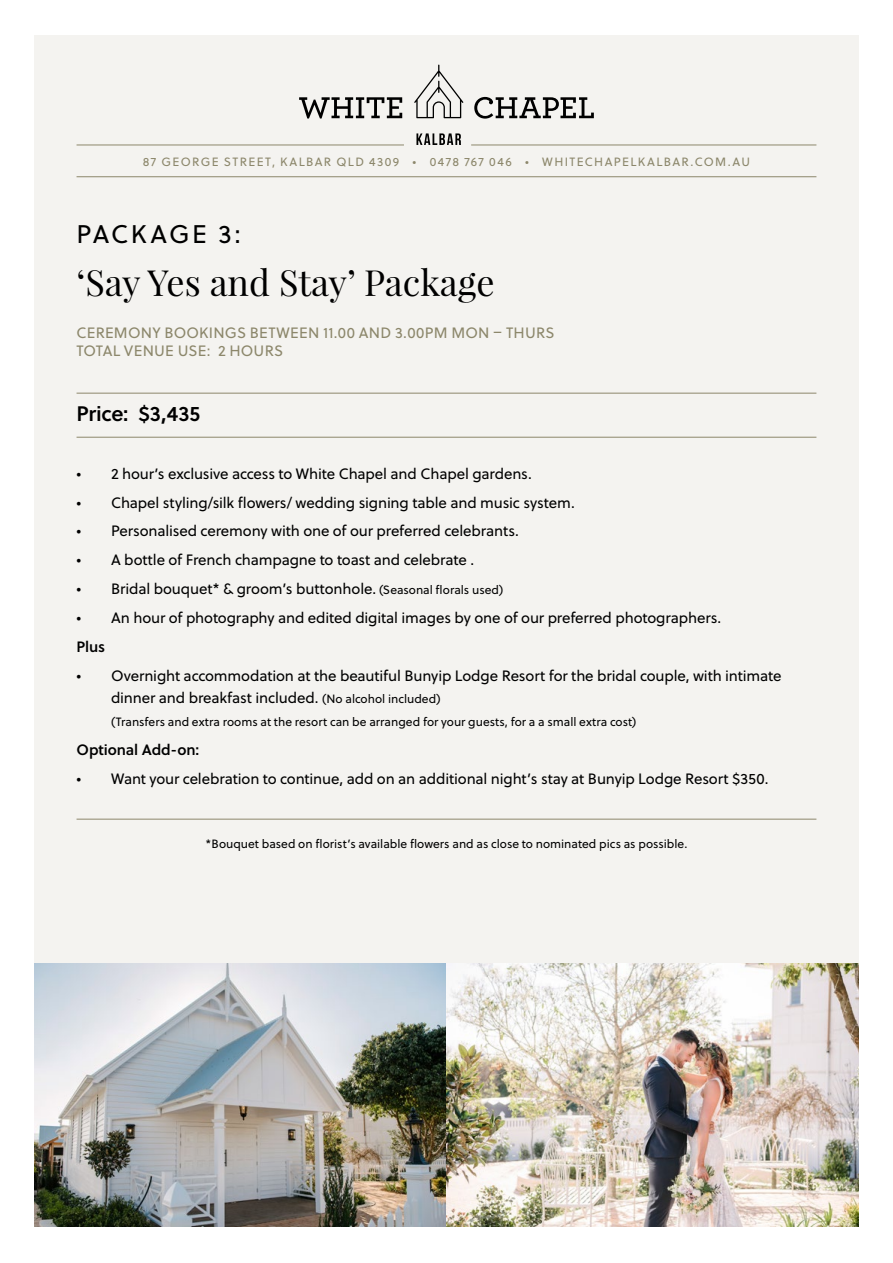
<style>
.page{position:relative;width:893px;height:1263px;background:#fff}
.page>*{position:absolute;margin:0;border:0;box-sizing:border-box;transform-origin:0 0}
.t1{font:36px "Playfair Display";color:#000}
.t2{font:25.5px "Soleil";letter-spacing:.085em;color:#000}
.t3{font:21px "Soleil Sb";letter-spacing:-.01em;color:#000}
.t4{font:15px/22.5px "Soleil";letter-spacing:-.01em;color:#000}
.t5{font:15px "Soleil";letter-spacing:.015em;color:#8c876b}
.t6{font:15px "Soleil Sb";letter-spacing:-.005em;color:#000}
.t7{font:12px "Soleil";color:#000}
.t8{font:12px "Soleil";letter-spacing:.115em;color:#8c876b}
.s1{font-size:12px}
</style>
<div class="page">
<div style="left:34px;top:35px;width:825px;height:1192px;background:#f4f3f0"></div>
<svg style="left:299px;top:97px;width:103px;height:22px"></svg>
<svg style="left:474px;top:97px;width:120px;height:22px"></svg>
<svg style="left:414px;top:65px;width:49px;height:53px"></svg>
<svg style="left:416px;top:133px;width:45px;height:12px"></svg>
<hr style="left:77px;top:145px;width:327px;height:1px;background:#8c876b">
<hr style="left:471px;top:145px;width:345px;height:1px;background:#8c876b">
<hr style="left:77px;top:176px;width:739px;height:1px;background:#8c876b">
<hr style="left:77px;top:393px;width:739px;height:1px;background:#8c876b">
<hr style="left:77px;top:437px;width:739px;height:1px;background:#8c876b">
<img style="left:34px;top:964px;width:825px;height:263px">
<hr style="left:77px;top:819px;width:739px;height:1px;background:#8c876b">
<p class="t8" style="left:143px;top:153px;width:609px">87 GEORGE STREET, KALBAR QLD 4309 • 0478 767 046 • WHITECHAPELKALBAR.COM.AU</p>
<p class="t2" style="left:77px;top:216px;width:166px">PACKAGE 3:</p>
<p class="t1" style="left:77px;top:260px;width:420px">‘Say Yes and Stay’ Package</p>
<p class="t5" style="left:77px;top:321px;width:479px">CEREMONY BOOKINGS BETWEEN 11.00 AND 3.00PM MON – THURS</p>
<p class="t5" style="left:77px;top:339px;width:208px">TOTAL VENUE USE: 2 HOURS</p>
<p class="t3" style="left:77px;top:397px;width:125px">Price: $3,435</p>
<p class="t4" style="left:77px;top:462px;width:457px">• 2 hour’s exclusive access to White Chapel and Chapel gardens.</p>
<p class="t4" style="left:77px;top:491px;width:500px">• Chapel styling/silk flowers/ wedding signing table and music system.</p>
<p class="t4" style="left:77px;top:519px;width:444px">• Personalised ceremony with one of our preferred celebrants.</p>
<p class="t4" style="left:77px;top:548px;width:399px">• A bottle of French champagne to toast and celebrate .</p>
<p class="t4" style="left:77px;top:577px;width:428px">• Bridal bouquet* &amp; groom’s buttonhole. <span class="s1">(Seasonal florals used)</span></p>
<p class="t4" style="left:77px;top:606px;width:646px">• An hour of photography and edited digital images by one of our preferred photographers.</p>
<p class="t6" style="left:77px;top:635px;width:30px">Plus</p>
<p class="t4" style="left:111px;top:664px;width:672px;text-indent:-34px">• Overnight accommodation at the beautiful Bunyip Lodge Resort for the bridal couple, with intimate dinner and breakfast included. <span class="s1">(No alcohol included)</span></p>
<p class="t7" style="left:111px;top:713px;width:527px">(Transfers and extra rooms at the resort can be arranged for your guests, for a a small extra cost)</p>
<p class="t6" style="left:77px;top:738px;width:124px">Optional Add-on:</p>
<p class="t4" style="left:77px;top:767px;width:694px">• Want your celebration to continue, add on an additional night’s stay at Bunyip Lodge Resort $350.</p>
<p class="t7" style="left:206px;top:835px;width:483px">*Bouquet based on florist’s available flowers and as close to nominated pics as possible.</p>
</div>
